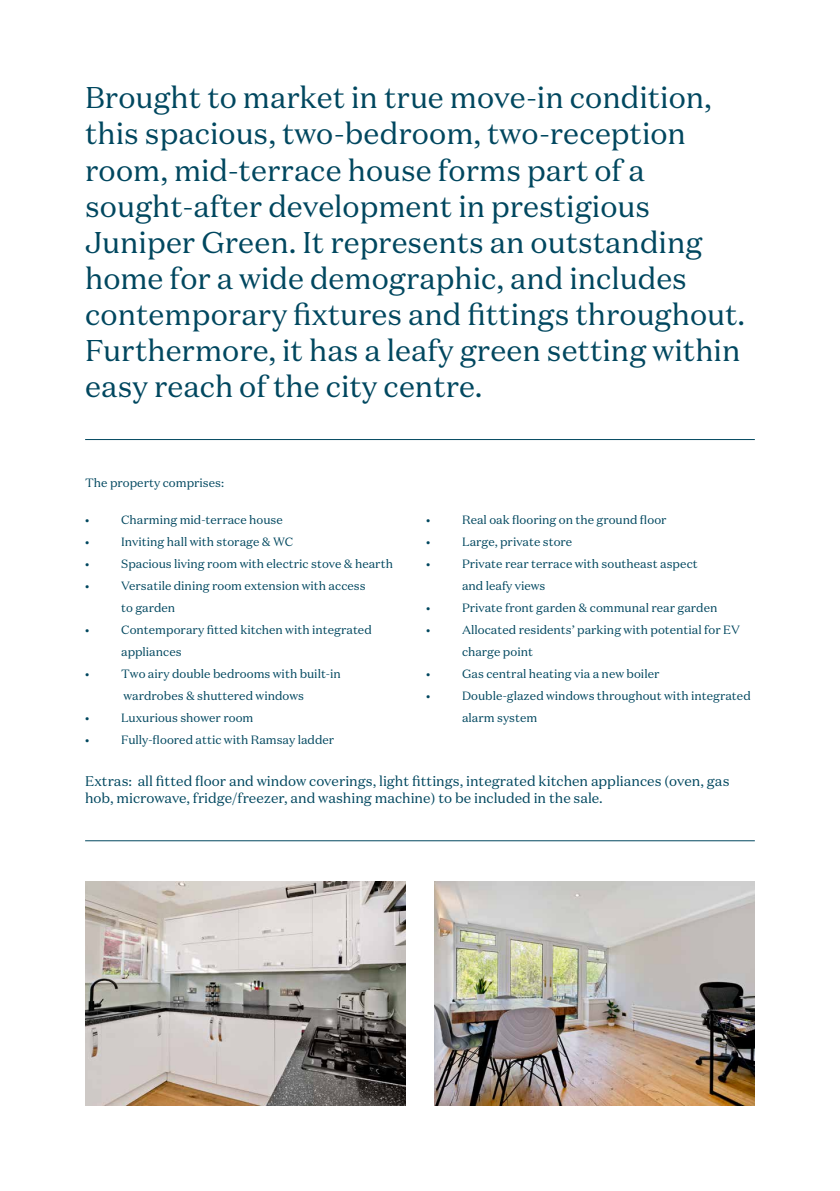
<style>
.page{position:relative;width:840px;height:1191px;background:#fff}
.page>*{position:absolute;margin:0;border:0;box-sizing:border-box;transform-origin:0 0}
.Inner_Page_Headline{font:30px/36px "Domaine Text";color:#00475f}
.Body_Copy{font:14px/16.8px "Domaine Text";color:#00475f}
.t1{font:12px/22px "Domaine Text";color:#00475f}
</style>
<div class="page">
<img style="left:85px;top:881px;width:320px;height:225px">
<img style="left:434px;top:881px;width:320px;height:225px">
<hr style="left:85px;top:439px;width:669px;height:1px;background:#00475f">
<hr style="left:85px;top:840px;width:669px;height:1px;background:#00475f">
<p class="Inner_Page_Headline" style="left:85px;top:79px;width:661px">Brought to market in true move-in condition, this spacious, two-bedroom, two-reception room, mid-terrace house forms part of a sought-after development in prestigious Juniper Green. It represents an outstanding home for a wide demographic, and includes contemporary fixtures and fittings throughout.<br>Furthermore, it has a leafy green setting within easy reach of the city centre.</p>
<p class="t1" style="left:85px;top:472px;width:140px">The property comprises:</p>
<p class="t1" style="left:85px;top:508px;width:6px">•</p>
<p class="t1" style="left:121px;top:508px;width:163px">Charming mid-terrace house</p>
<p class="t1" style="left:85px;top:530px;width:6px">•</p>
<p class="t1" style="left:121px;top:530px;width:173px">Inviting hall with storage &amp; WC</p>
<p class="t1" style="left:85px;top:552px;width:6px">•</p>
<p class="t1" style="left:121px;top:552px;width:273px">Spacious living room with electric stove &amp; hearth</p>
<p class="t1" style="left:85px;top:574px;width:6px">•</p>
<p class="t1" style="left:121px;top:574px;width:246px">Versatile dining room extension with access to garden</p>
<p class="t1" style="left:85px;top:618px;width:6px">•</p>
<p class="t1" style="left:121px;top:618px;width:252px">Contemporary fitted kitchen with integrated appliances</p>
<p class="t1" style="left:85px;top:662px;width:6px">•</p>
<p class="t1" style="left:121px;top:662px;width:221px">Two airy double bedrooms with built-in wardrobes &amp; shuttered windows</p>
<p class="t1" style="left:85px;top:706px;width:6px">•</p>
<p class="t1" style="left:121px;top:706px;width:134px">Luxurious shower room</p>
<p class="t1" style="left:85px;top:728px;width:6px">•</p>
<p class="t1" style="left:121px;top:728px;width:214px">Fully-floored attic with Ramsay ladder</p>
<p class="t1" style="left:426px;top:508px;width:6px">•</p>
<p class="t1" style="left:462px;top:508px;width:206px">Real oak flooring on the ground floor</p>
<p class="t1" style="left:426px;top:530px;width:6px">•</p>
<p class="t1" style="left:462px;top:530px;width:112px">Large, private store</p>
<p class="t1" style="left:426px;top:552px;width:6px">•</p>
<p class="t1" style="left:462px;top:552px;width:237px">Private rear terrace with southeast aspect and leafy views</p>
<p class="t1" style="left:426px;top:596px;width:6px">•</p>
<p class="t1" style="left:462px;top:596px;width:257px">Private front garden &amp; communal rear garden</p>
<p class="t1" style="left:426px;top:618px;width:6px">•</p>
<p class="t1" style="left:462px;top:618px;width:279px">Allocated residents’ parking with potential for EV charge point</p>
<p class="t1" style="left:426px;top:662px;width:6px">•</p>
<p class="t1" style="left:462px;top:662px;width:199px">Gas central heating via a new boiler</p>
<p class="t1" style="left:426px;top:684px;width:6px">•</p>
<p class="t1" style="left:462px;top:684px;width:290px">Double-glazed windows throughout with integrated alarm system</p>
<p class="Body_Copy" style="left:85px;top:772px;width:645px">Extras: all fitted floor and window coverings, light fittings, integrated kitchen appliances (oven, gas hob, microwave, fridge/freezer, and washing machine) to be included in the sale.</p>
</div>
